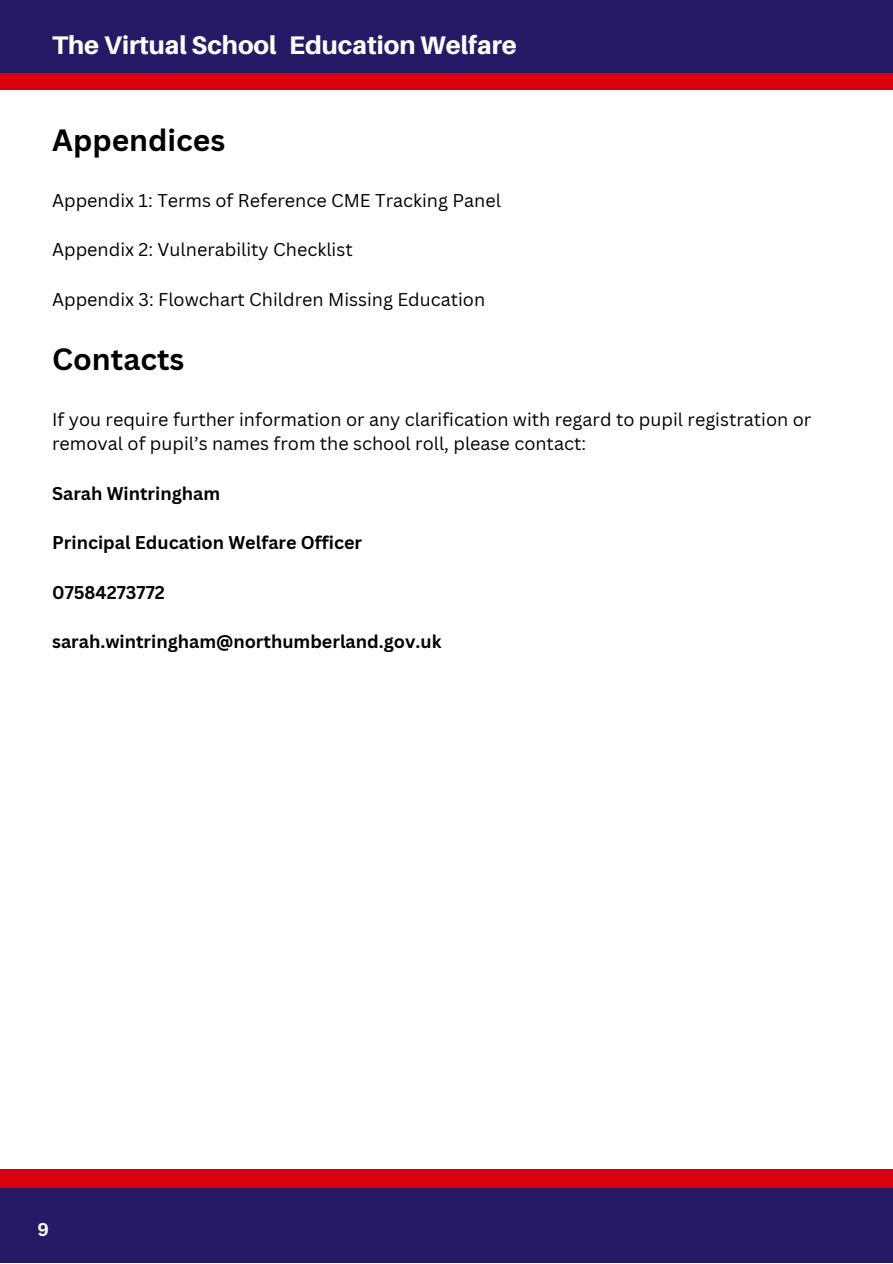
<style>
.page{position:relative;width:893px;height:1264px;background:#fff}
.page>*{position:absolute;margin:0;border:0;box-sizing:border-box;transform-origin:0 0}
.t1{font:700 30px "Canva Sans";color:#000}
.t2{font:800 25.5px "Aileron";color:#fff}
.t3{font:18px/24.8px "Canva Sans";color:#000}
.t4{font:700 18px "Canva Sans";color:#000}
.t5{font:700 18px "Canva Sans";color:#fff}
</style>
<div class="page">
<div style="left:0;top:0;width:892px;height:80px;background:#261966"></div>
<div style="left:0;top:73px;width:892px;height:16px;background:#d9010e"></div>
<div style="left:0;top:1169px;width:892px;height:59px;background:#d9010e"></div>
<div style="left:0;top:1188px;width:892px;height:74px;background:#261966"></div>
<h2 class="t2" style="left:52px;top:29px;width:226px">The Virtual School</h2>
<h2 class="t2" style="left:289px;top:29px;width:229px">Education Welfare</h2>
<h1 class="t1" style="left:52px;top:119px;width:175px">Appendices</h1>
<p class="t3" style="left:52px;top:187px;width:450px">Appendix 1: Terms of Reference CME Tracking Panel</p>
<p class="t3" style="left:52px;top:237px;width:302px">Appendix 2: Vulnerability Checklist</p>
<p class="t3" style="left:52px;top:286px;width:434px">Appendix 3: Flowchart Children Missing Education</p>
<h1 class="t1" style="left:52px;top:337px;width:134px">Contacts</h1>
<p class="t3" style="left:52px;top:406px;width:760px">If you require further information or any clarification with regard to pupil registration or removal of pupil’s names from the school roll, please contact:</p>
<p class="t4" style="left:52px;top:480px;width:169px">Sarah Wintringham</p>
<p class="t4" style="left:52px;top:530px;width:311px">Principal Education Welfare Officer</p>
<p class="t4" style="left:52px;top:579px;width:114px">07584273772</p>
<p class="t4" style="left:52px;top:629px;width:390px">sarah.wintringham@northumberland.gov.uk</p>
<p class="t5" style="left:37px;top:1216px;width:13px">9</p>
</div>
